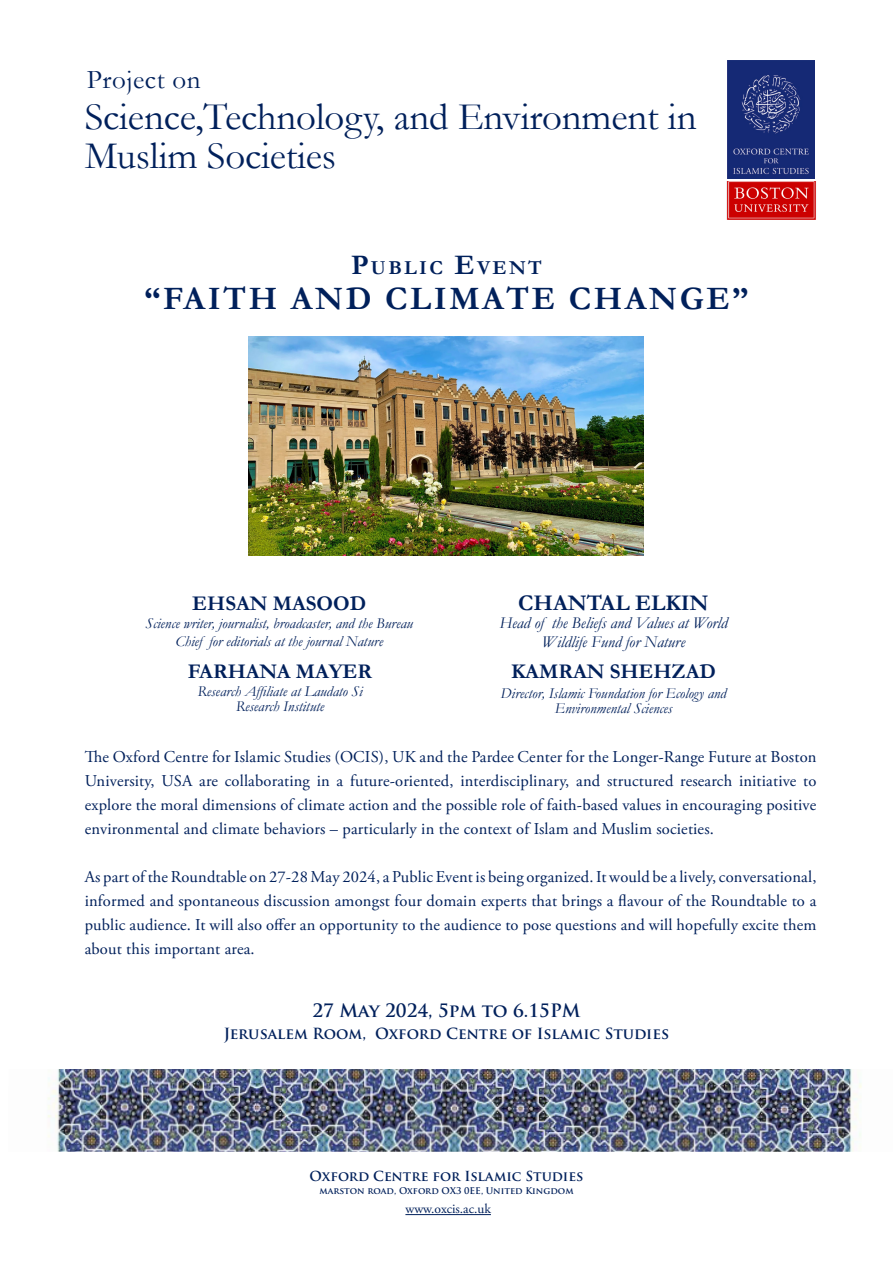
<style>
.page{position:relative;width:893px;height:1263px;background:#fff}
.page>*{position:absolute;margin:0;border:0;box-sizing:border-box;transform-origin:0 0}
.t1{font:39px/39px "Garamond";letter-spacing:-.005em;color:#00205b}
.t2{font:700 33px "Garamond";letter-spacing:.08em;color:#00205b}
.t3{font:27px "Garamond";letter-spacing:.02em;color:#00205b}
.t4{font:700 22.5px "Garamond";color:#00205b}
.t5{font:700 21px "Garamond";color:#00205b}
.t6{font:700 19.95px "Garamond";letter-spacing:.115em;color:#00205b}
.t7{font:700 18px "Trajan Pro";color:#00205b}
.t8{font:16.5px/24px "Adobe Garamond Pro";letter-spacing:.01em;color:#00205b;text-align:justify}
.t9{font:italic 16.5px "Garamond";color:#00205b}
.t10{font:italic 15px "Garamond";color:#00205b}
.t11{font:700 15px "Trajan Pro";color:#00205b}
.t12{font:700 13.5px "Trajan Pro";color:#00205b}
.t13{font:13.5px "Adobe Garamond Pro";color:#00205b}
.t14{font:700 9px "Trajan Pro";color:#00205b}
.s1{font-size:28.5px}
</style>
<div class="page">
<img style="left:727px;top:61px;width:88px;height:117px">
<img style="left:48px;top:1069px;width:814px;height:83px">
<img style="left:249px;top:336px;width:394px;height:219px">
<hr style="left:405px;top:1214px;width:86px;height:1px;background:#00205b">
<img style="left:726px;top:181px;width:90px;height:38px">
<p class="t3" style="left:87px;top:61px;width:115px">Project on</p>
<p class="t1" style="left:85px;top:96px;width:613px">Science,Technology, and Environment in<br>Muslim Societies</p>
<p class="t6" style="left:351px;top:254px;width:192px"><span class="s1">P</span>UBLIC <span class="s1">E</span>VENT</p>
<p class="t2" style="left:144px;top:276px;width:262px">“FAITH AND CLI</p>
<p class="t2" style="left:449px;top:276px;width:301px">MATE CHANGE”</p>
<p class="t5" style="left:192px;top:589px;width:175px">EHSAN MASOOD</p>
<p class="t10" style="left:146px;top:613px;width:269px">Science writer, journalist, broadcaster, and the Bureau</p>
<p class="t10" style="left:175px;top:631px;width:209px">Chief for editorials at the journal Nature</p>
<p class="t5" style="left:188px;top:657px;width:186px">FARHANA MAYER</p>
<p class="t10" style="left:197px;top:681px;width:167px">Research Affiliate at Laudato Si</p>
<p class="t10" style="left:236px;top:696px;width:90px">Research Institute</p>
<p class="t4" style="left:518px;top:587px;width:192px">CHANTAL ELKIN</p>
<p class="t9" style="left:499px;top:611px;width:230px">Head of the Beliefs and Values at World</p>
<p class="t9" style="left:542px;top:631px;width:145px">Wildlife Fund for Nature</p>
<p class="t5" style="left:511px;top:657px;width:206px">KAMRAN SHEHZAD</p>
<p class="t10" style="left:501px;top:683px;width:227px">Director, Islamic Foundation for Ecology and</p>
<p class="t10" style="left:555px;top:698px;width:119px">Environmental Sciences</p>
<p class="t8" style="left:85px;top:745px;width:733px">The Oxford Centre for Islamic Studies (OCIS), UK and the Pardee Center for the Longer-Range Future at Boston University, USA are collaborating in a future-oriented, interdisciplinary, and structured research initiative to explore the moral dimensions of climate action and the possible role of faith-based values in encouraging positive environmental and climate behaviors – particularly in the context of Islam and Muslim societies.</p>
<p class="t8" style="left:85px;top:865px;width:733px">As part of the Roundtable on 27-28 May 2024, a Public Event is being organized. It would be a lively, conversational, informed and spontaneous discussion amongst four domain experts that brings a flavour of the Roundtable to a public audience. It will also offer an opportunity to the audience to pose questions and will hopefully excite them about this important area.</p>
<p class="t7" style="left:312px;top:999px;width:270px">27 May 2024, 5pm to 6.15PM</p>
<p class="t11" style="left:224px;top:1024px;width:447px">Jerusalem Room, Oxford Centre of Islamic Studies</p>
<p class="t12" style="left:310px;top:1167px;width:275px">Oxford Centre for Islamic Studies</p>
<p class="t14" style="left:319px;top:1185px;width:256px">marston road, Oxford OX3 0EE, United Kingdom</p>
<p class="t13" style="left:405px;top:1201px;width:87px">www.oxcis.ac.uk</p>
</div>
